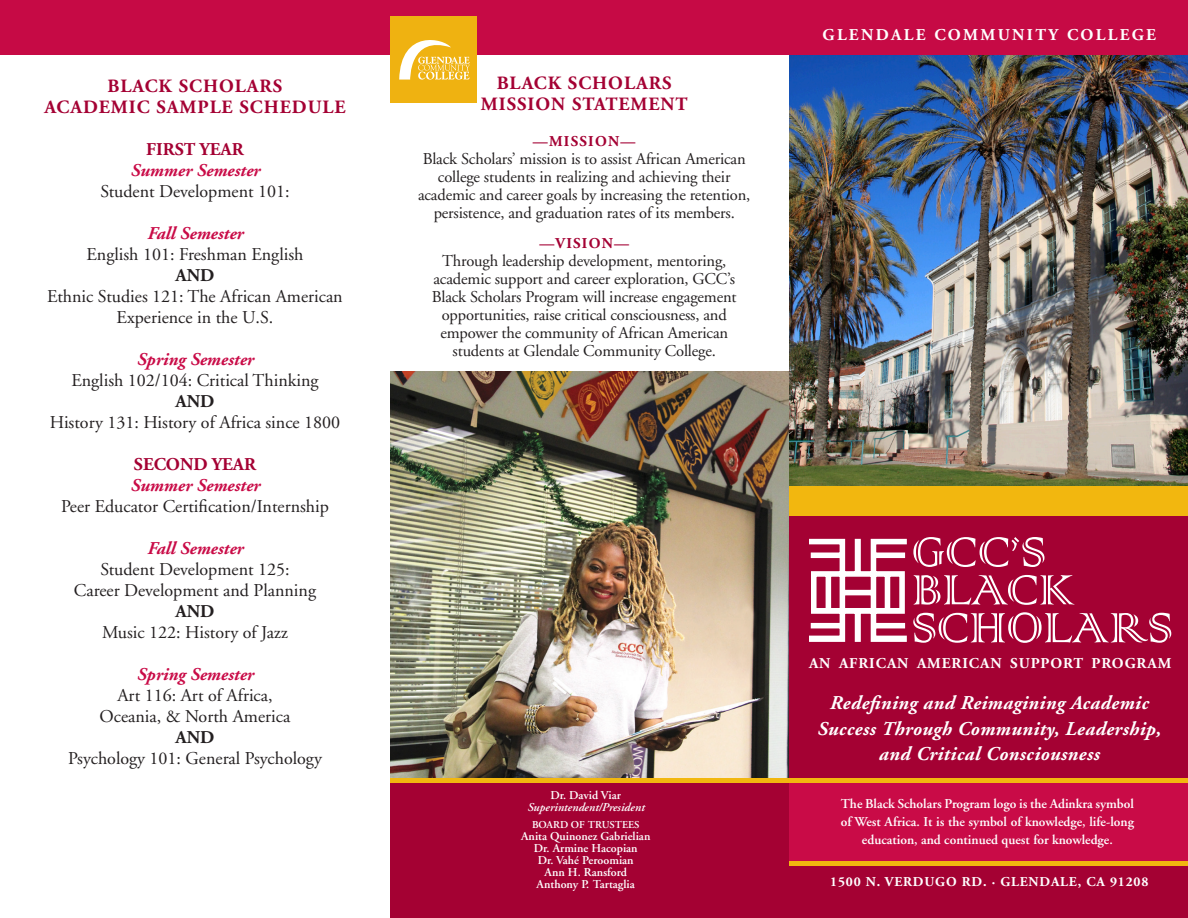
<style>
.page{position:relative;width:1188px;height:918px;background:#fff}
.page>*{position:absolute;margin:0;border:0;box-sizing:border-box;transform-origin:0 0}
.t1{font:italic 700 19.5px/25.5px "Adobe Garamond";letter-spacing:.02em;color:#fff;text-align:center}
.t2{font:700 18.75px "Adobe Garamond";letter-spacing:.05em;color:#a40133}
.t3{font:18px/21px "Adobe Garamond";color:#231f20;text-align:center}
.t4{font:italic 700 18px "Adobe Garamond";color:#c90b47}
.t5{font:700 18px "Adobe Garamond";color:#a40133}
.t6{font:700 18px "Adobe Garamond";color:#231f20}
.t7{font:16.5px/18px "Adobe Garamond";letter-spacing:-.01em;color:#231f20;text-align:center}
.t8{font:700 16.5px "Adobe Garamond";letter-spacing:.14em;color:#fff}
.t9{font:700 15px "Adobe Garamond";letter-spacing:.06em;color:#fff}
.t10{font:700 15px "Adobe Garamond";letter-spacing:.08em;color:#a40133}
.t11{font:600 13.5px/18px "Adobe Garamond";color:#fff;text-align:center}
.t12{font:700 13.5px "Adobe Garamond";letter-spacing:.06em;color:#fff}
.t13{font:600 12px "Adobe Garamond";color:#fff}
.t14{font:italic 600 12px/12px "Adobe Garamond";color:#fff;text-align:center}
.t15{font:600 10.5px "Adobe Garamond";color:#fff}
.s1{font-style:normal}
</style>
<div class="page">
<img style="left:390px;top:371px;width:399px;height:407px">
<div style="left:390px;top:783px;width:413px;height:135px;background:#a40133"></div>
<img style="left:789px;top:55px;width:399px;height:431px">
<div style="left:0;top:0;width:1188px;height:55px;background:#c60a45"></div>
<div style="left:789px;top:493px;width:399px;height:425px;background:#a40133"></div>
<div style="left:789px;top:783px;width:399px;height:82px;background:#c90b47"></div>
<div style="left:789px;top:486px;width:399px;height:29px;background:#f2b70f"></div>
<hr style="left:789px;top:861px;width:399px;height:4px;background:#f2b70f">
<svg style="left:809px;top:537px;width:362px;height:106px"></svg>
<div style="left:390px;top:16px;width:87px;height:87px;background:#efb211"></div>
<svg style="left:399px;top:40px;width:71px;height:40px"></svg>
<div style="left:390px;top:778px;width:798px;height:5px;background:#f2b70f"></div>
<p class="t2" style="left:108px;top:76px;width:176px">BLACK SCHOLARS</p>
<p class="t2" style="left:44px;top:97px;width:303px">ACADEMIC SAMPLE SCHEDULE</p>
<p class="t5" style="left:146px;top:140px;width:99px">FIRST YEAR</p>
<p class="t4" style="left:130px;top:161px;width:131px">Summer Semester</p>
<p class="t3" style="left:100px;top:181px;width:191px">Student Development 101:</p>
<p class="t4" style="left:147px;top:224px;width:98px">Fall Semester</p>
<p class="t3" style="left:86px;top:244px;width:219px">English 101: Freshman English</p>
<p class="t6" style="left:176px;top:266px;width:40px">AND</p>
<p class="t3" style="left:47px;top:286px;width:297px">Ethnic Studies 121: The African American<br>Experience in the U.S.</p>
<p class="t4" style="left:137px;top:350px;width:118px">Spring Semester</p>
<p class="t3" style="left:71px;top:370px;width:249px">English 102/104: Critical Thinking</p>
<p class="t6" style="left:176px;top:392px;width:40px">AND</p>
<p class="t3" style="left:50px;top:412px;width:292px">History 131: History of Africa since 1800</p>
<p class="t5" style="left:134px;top:455px;width:124px">SECOND YEAR</p>
<p class="t4" style="left:130px;top:476px;width:131px">Summer Semester</p>
<p class="t3" style="left:61px;top:496px;width:269px">Peer Educator Certification/Internship</p>
<p class="t4" style="left:147px;top:539px;width:98px">Fall Semester</p>
<p class="t3" style="left:100px;top:559px;width:191px">Student Development 125:</p>
<p class="t3" style="left:74px;top:580px;width:244px">Career Development and Planning</p>
<p class="t6" style="left:176px;top:602px;width:40px">AND</p>
<p class="t3" style="left:102px;top:622px;width:187px">Music 122: History of Jazz</p>
<p class="t4" style="left:137px;top:665px;width:118px">Spring Semester</p>
<p class="t3" style="left:117px;top:685px;width:157px">Art 116: Art of Africa,</p>
<p class="t3" style="left:100px;top:706px;width:192px">Oceania, &amp; North America</p>
<p class="t6" style="left:176px;top:728px;width:40px">AND</p>
<p class="t3" style="left:68px;top:748px;width:255px">Psychology 101: General Psychology</p>
<p class="t2" style="left:497px;top:73px;width:176px">BLACK SCHOLARS</p>
<p class="t2" style="left:481px;top:94px;width:208px">MISSION STATEMENT</p>
<p class="t10" style="left:533px;top:133px;width:104px">—MISSION—</p>
<p class="t7" style="left:418px;top:150px;width:334px">Black Scholars’ mission is to assist African American college students in realizing and achieving their academic and career goals by increasing the retention, persistence, and graduation rates of its members.</p>
<p class="t10" style="left:539px;top:235px;width:91px">—VISION—</p>
<p class="t7" style="left:432px;top:252px;width:306px">Through leadership development, mentoring, academic support and career exploration, GCC’s Black Scholars Program will increase engagement opportunities, raise critical consciousness, and empower the community of African American students at Glendale Community College.</p>
<p class="t8" style="left:823px;top:26px;width:335px">GLENDALE COMMUNITY COLLEGE</p>
<p class="t14" style="left:527px;top:790px;width:119px"><span class="s1">Dr. David Viar<br></span>Superintendent/President</p>
<p class="t15" style="left:532px;top:819px;width:109px">BOARD OF TRUSTEES</p>
<p class="t13" style="left:521px;top:830px;width:131px">Anita Quinonez Gabrielian</p>
<p class="t13" style="left:534px;top:842px;width:105px">Dr. Armine Hacopian</p>
<p class="t13" style="left:538px;top:854px;width:97px">Dr. Vahé Peroomian</p>
<p class="t13" style="left:545px;top:866px;width:84px">Ann H. Ransford</p>
<p class="t13" style="left:537px;top:878px;width:100px">Anthony P. Tartaglia</p>
<p class="t9" style="left:809px;top:655px;width:364px">AN AFRICAN AMERICAN SUPPORT PROGRAM</p>
<p class="t1" style="left:817px;top:691px;width:345px">Redefining and Reimagining Academic<br>Success Through Community, Leadership, and Critical Consciousness</p>
<p class="t11" style="left:841px;top:795px;width:295px">The Black Scholars Program logo is the Adinkra symbol of West Africa. It is the symbol of knowledge, life-long education, and continued quest for knowledge.</p>
<p class="t12" style="left:830px;top:874px;width:320px">1500 N. VERDUGO RD. · GLENDALE, CA 91208</p>
</div>
